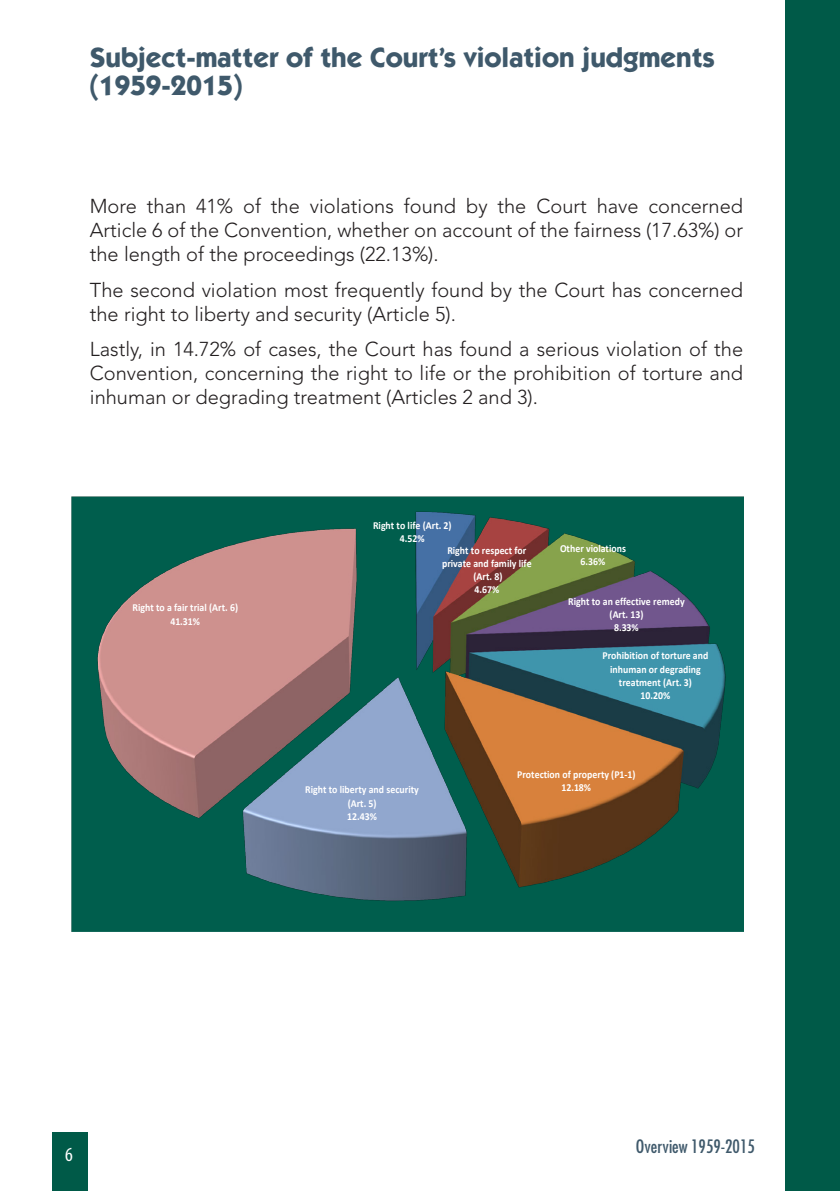
<style>
.page{position:relative;width:840px;height:1191px;background:#fff}
.page>*{position:absolute;margin:0;border:0;box-sizing:border-box;transform-origin:0 0}
.Titre{font:700 28px/28px "ITC Kabel Std";color:#3f596b}
.Texte{font:300 20px/24px "Avenir LT Std";color:#231f20;text-align:justify}
.t1{font:condensed 20px "Myriad Pro";color:#fff}
.t2{font:condensed 18px "Futura Std";color:#3f596b}
.t3{font:700 10.6px/13.2px "Calibri";color:#fff;text-align:center;scale:.92 1}
</style>
<div class="page">
<div style="left:52px;top:1131px;width:36px;height:60px;background:#005a48"></div>
<div style="left:784px;top:0;width:55px;height:1191px;background:#005a48"></div>
<img style="left:72px;top:497px;width:671px;height:434px">
<p class="Titre" style="left:90px;top:43px;width:626px">Subject-matter of the Court’s violation judgments (1959-2015)</p>
<p class="Texte" style="left:90px;top:194px;width:654px">More than 41% of the violations found by the Court have concerned Article 6 of the Convention, whether on account of the fairness (17.63%) or the length of the proceedings (22.13%).</p>
<p class="Texte" style="left:90px;top:278px;width:654px">The second violation most frequently found by the Court has concerned the right to liberty and security (Article 5).</p>
<p class="Texte" style="left:90px;top:337px;width:654px">Lastly, in 14.72% of cases, the Court has found a serious violation of the Convention, concerning the right to life or the prohibition of torture and inhuman or degrading treatment (Articles 2 and 3).</p>
<p class="t3" style="left:132px;top:601px;width:116px">Right to a fair trial (Art. 6)<br>41.31%</p>
<p class="t3" style="left:373px;top:519px;width:87px">Right to life (Art. 2)<br>4.52%</p>
<p class="t3" style="left:442px;top:544px;width:99px">Right to respect for private and family life (Art. 8)<br>4.67%</p>
<p class="t3" style="left:559px;top:542px;width:73px">Other violations<br>6.36%</p>
<p class="t3" style="left:568px;top:594px;width:128px">Right to an effective remedy (Art. 13)<br>8.33%</p>
<p class="t3" style="left:602px;top:649px;width:116px">Prohibition of torture and inhuman or degrading treatment (Art. 3)<br>10.20%</p>
<p class="t3" style="left:517px;top:768px;width:130px">Protection of property (P1-1)</p>
<p class="t3" style="left:305px;top:783px;width:125px">Right to liberty and security</p>
<p class="t3" style="left:561px;top:781px;width:34px">12.18%</p>
<p class="t3" style="left:347px;top:796px;width:34px;text-align:left">(Art. 5)<br>12.43%</p>
<p class="t1" style="left:65px;top:1142px;width:9px">6</p>
<p class="t2" style="left:635px;top:1135px;width:120px">Overview 1959-2015</p>
</div>
